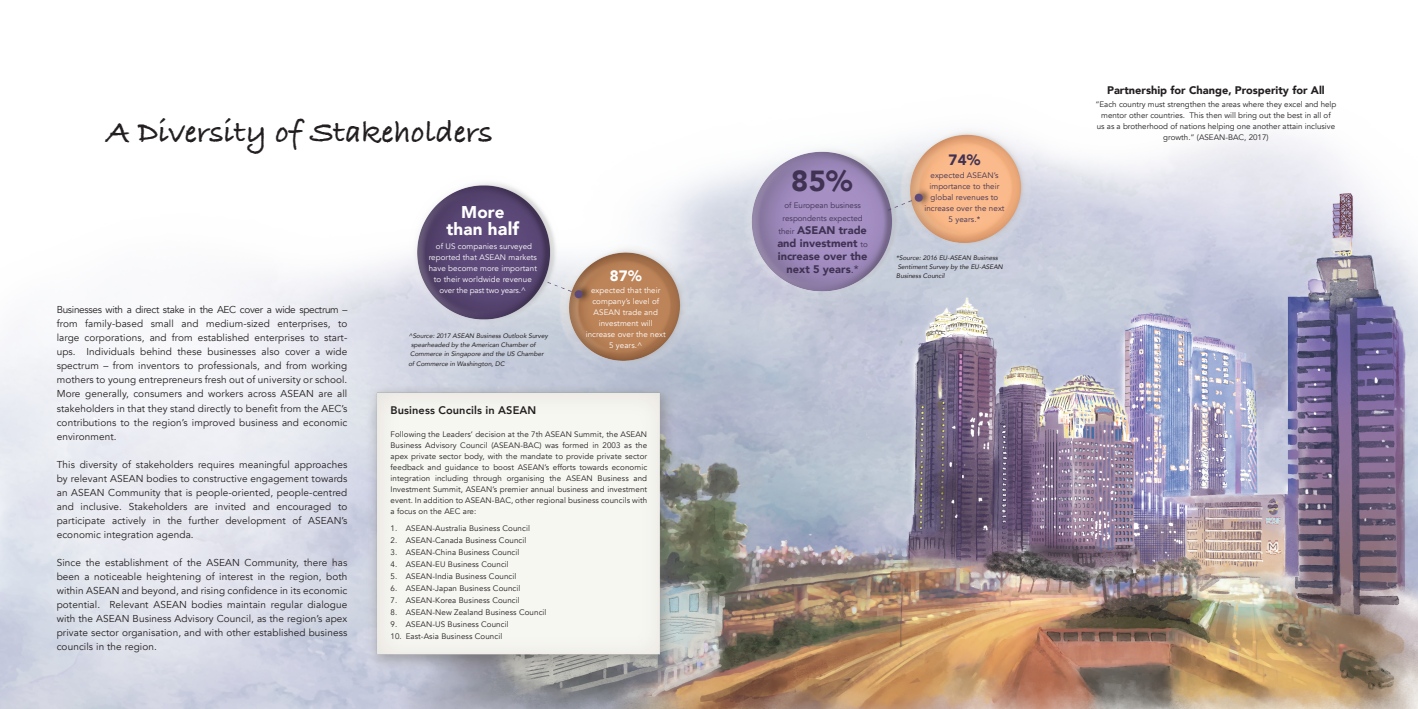
<style>
.page{position:relative;width:1418px;height:709px;background:#fff}
.page>*{position:absolute;margin:0;border:0;box-sizing:border-box;transform-origin:0 0}
.t1{font:32px "Bradley Hand ITCTT Bold";color:#231f20}
.t2{font:900 29px "Avenir";color:#403253}
.t3{font:900 17px/17px "Avenir";letter-spacing:.01em;color:#fff;text-align:center}
.t4{font:900 15px "Avenir";color:#fff}
.t5{font:900 15px "Avenir";color:#403253}
.t6{font:900 11px/13px "Avenir";color:#403253;text-align:center}
.t7{font:900 11px "Avenir";color:#231f20}
.t8{font:800 11px "Avenir";letter-spacing:.01em;color:#231f20}
.t9{font:10px/14px "Avenir";letter-spacing:.01em;color:#231f20;text-align:justify}
.t10{font:8px/11px "Avenir";letter-spacing:.01em;color:#231f20;text-align:justify}
.t11{font:8px/11px "Avenir";letter-spacing:.01em;color:#fff;text-align:center}
.t12{font:8px/11px "Avenir";letter-spacing:.01em;color:#403253}
.t13{font:italic 6.5px/9px "Avenir";color:#231f20}
.s1{font-size:18px}
.s2{font-weight:400;font-size:8px}
.s3{font-weight:400}
</style>
<div class="page">
<img style="left:0;top:135px;width:1417px;height:574px">
<img style="left:408px;top:170px;width:282px;height:194px">
<img style="left:346px;top:364px;width:349px;height:307px">
<img style="left:737px;top:130px;width:303px;height:175px">
<h1 class="t1" style="left:106px;top:113px;width:388px">A Diversity of Stakeholders</h1>
<p class="t9" style="left:57px;top:303px;width:292px">Businesses with a direct stake in the AEC cover a wide spectrum – from family-based small and medium-sized enterprises, to large corporations, and from established enterprises to start&shy;ups. Individuals behind these businesses also cover a wide spectrum – from inventors to professionals, and from working mothers to young entrepreneurs fresh out of university or school.<br>More generally, consumers and workers across ASEAN are all stakeholders in that they stand directly to benefit from the AEC’s contributions to the region’s improved business and economic environment.</p>
<p class="t9" style="left:57px;top:457px;width:292px">This diversity of stakeholders requires meaningful approaches by relevant ASEAN bodies to constructive engagement towards an ASEAN Community that is people-oriented, people-centred and inclusive. Stakeholders are invited and encouraged to participate actively in the further development of ASEAN’s economic integration agenda.</p>
<p class="t9" style="left:57px;top:555px;width:292px">Since the establishment of the ASEAN Community, there has been a noticeable heightening of interest in the region, both within ASEAN and beyond, and rising confidence in its economic potential. Relevant ASEAN bodies maintain regular dialogue with the ASEAN Business Advisory Council, as the region’s apex private sector organisation, and with other established business councils in the region.</p>
<h3 class="t3" style="left:446px;top:203px;width:74px">More than h<span class="s1">alf</span></h3>
<p class="t11" style="left:428px;top:241px;width:110px">of US companies surveyed reported that ASEAN markets have become more important to their worldwide revenue over the past two years.^</p>
<p class="t13" style="left:408px;top:332px;width:141px">^Source: 2017 ASEAN Business Outlook Survey</p>
<p class="t13" style="left:411px;top:341px;width:126px">spearheaded by the American Chamber of</p>
<p class="t13" style="left:410px;top:350px;width:135px">Commerce in Singapore and the US Chamber</p>
<p class="t13" style="left:408px;top:359px;width:98px">of Commerce in Washington, DC</p>
<h3 class="t4" style="left:610px;top:263px;width:33px">87%</h3>
<p class="t11" style="left:585px;top:285px;width:82px">expected that their company’s level of<br>ASEAN trade and investment will increase over the next<br>5 years.^</p>
<p class="t8" style="left:390px;top:401px;width:147px">Business Councils in ASEAN</p>
<p class="t10" style="left:390px;top:428px;width:258px">Following the Leaders’ decision at the 7th ASEAN Summit, the ASEAN Business Advisory Council (ASEAN-BAC) was formed in 2003 as the apex private sector body, with the mandate to provide private sector feedback and guidance to boost ASEAN’s efforts towards economic integration including through organising the ASEAN Business and Investment Summit, ASEAN’s premier annual business and investment event. In addition to ASEAN-BAC, other regional business councils with a focus on the AEC are:</p>
<p class="t10" style="left:390px;top:522px;width:141px">1. ASEAN-Australia Business Council</p>
<p class="t10" style="left:390px;top:534px;width:137px">2. ASEAN-Canada Business Council</p>
<p class="t10" style="left:390px;top:546px;width:130px">3. ASEAN-China Business Council</p>
<p class="t10" style="left:390px;top:558px;width:120px">4. ASEAN-EU Business Council</p>
<p class="t10" style="left:390px;top:570px;width:127px">5. ASEAN-India Business Council</p>
<p class="t10" style="left:390px;top:582px;width:131px">6. ASEAN-Japan Business Council</p>
<p class="t10" style="left:390px;top:594px;width:131px">7. ASEAN-Korea Business Council</p>
<p class="t10" style="left:390px;top:606px;width:157px">8. ASEAN-New Zealand Business Council</p>
<p class="t10" style="left:390px;top:618px;width:120px">9. ASEAN-US Business Council</p>
<p class="t10" style="left:390px;top:630px;width:113px">10. East-Asia Business Council</p>
<h2 class="t2" style="left:791px;top:156px;width:63px">85%</h2>
<p class="t12" style="left:782px;top:199px;width:82px;line-height:13px">of European business respondents expected</p>
<p class="t6" style="left:777px;top:223px;width:92px"><span class="s2">their</span> ASEAN trade and investment <span class="s2">to </span>increase over the next 5 years<span class="s3">.*</span></p>
<h3 class="t5" style="left:948px;top:147px;width:33px">74%</h3>
<p class="t12" style="left:924px;top:170px;width:82px;text-align:center">expected ASEAN’s importance to their global revenues to increase over the next<br>5 years.*</p>
<p class="t13" style="left:896px;top:253px;width:108px">*Source: 2016 EU-ASEAN Business<br>Sentiment Survey by the EU-ASEAN<br>Business Council</p>
<p class="t7" style="left:1107px;top:81px;width:219px">Partnership for Change, Prosperity for All</p>
<p class="t10" style="left:1095px;top:99px;width:242px;text-align:center">“Each country must strengthen the areas where they excel and help mentor other countries. This then will bring out the best in all of<br>us as a brotherhood of nations helping one another attain inclusive growth.” (ASEAN-BAC, 2017)</p>
</div>
